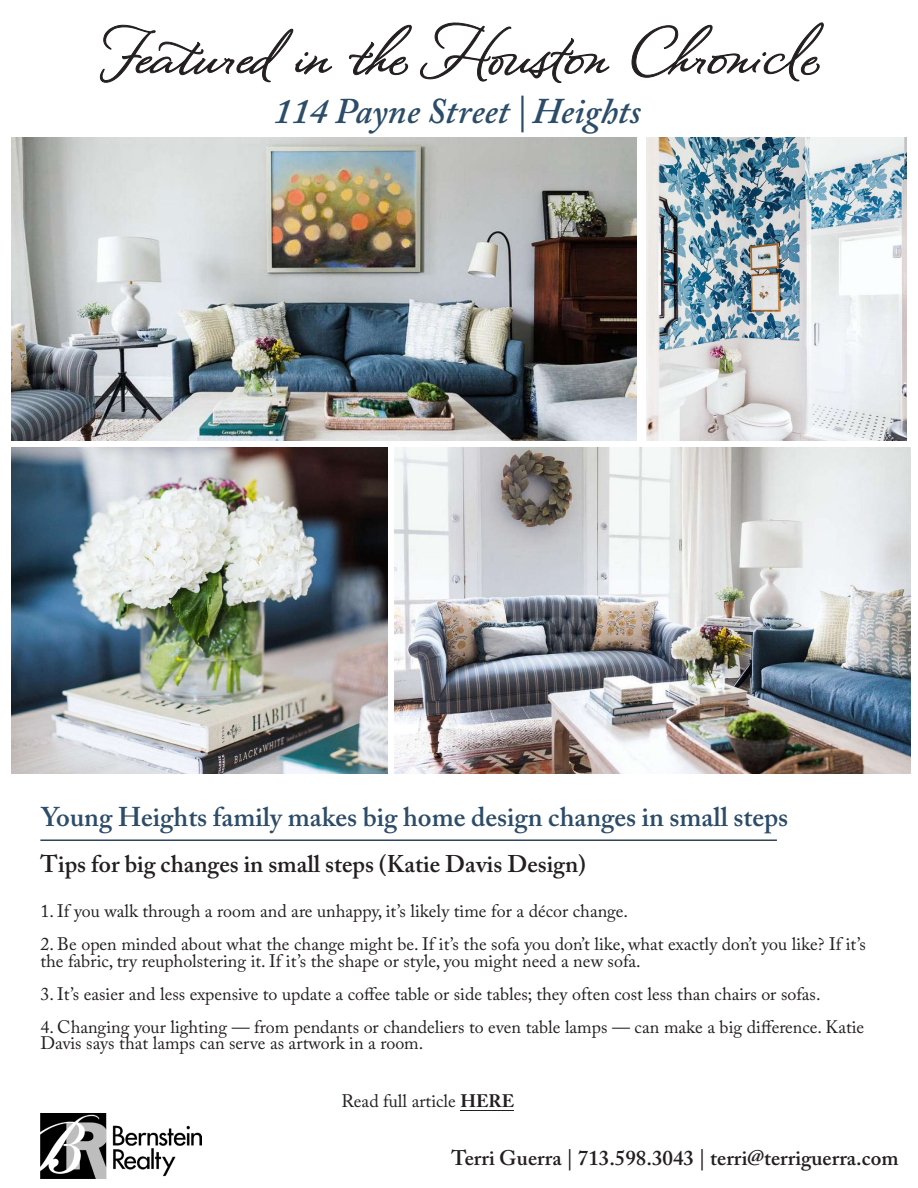
<style>
.page{position:relative;width:918px;height:1188px;background:#fff}
.page>*{position:absolute;margin:0;border:0;box-sizing:border-box;transform-origin:0 0}
.t1{font:72px "Montague Script";color:#231f20}
.t2{font:italic 600 36px "Adobe Caslon Pro";color:#2c4d69}
.t3{font:600 27px "Adobe Caslon Pro";color:#2c4c68}
.t4{font:600 24px "Adobe Caslon Pro";color:#231f20}
.t5{font:600 21px "Adobe Caslon Pro";color:#231f20}
.t6{font:18px/16.5px "Adobe Caslon Pro";color:#231f20}
.s1{font-weight:700}
</style>
<div class="page">
<svg style="left:100px;top:25px;width:232px;height:58px"></svg>
<svg style="left:349px;top:25px;width:63px;height:50px"></svg>
<svg style="left:420px;top:23px;width:189px;height:60px"></svg>
<svg style="left:632px;top:23px;width:192px;height:58px"></svg>
<img style="left:12px;top:138px;width:624px;height:303px">
<img style="left:394px;top:448px;width:516px;height:325px">
<img style="left:647px;top:138px;width:259px;height:303px">
<img style="left:12px;top:448px;width:376px;height:325px">
<hr style="left:40px;top:839px;width:737px;height:2px;background:#2e4356">
<img style="left:41px;top:1113px;width:161px;height:66px">
<hr style="left:460px;top:1110px;width:54px;height:1px;background:#231f20">
<p class="t1" style="left:102px;top:5px;width:716px">Featured in the Houston Chronicle</p>
<p class="t2" style="left:274px;top:90px;width:369px">114 Payne Street | Heights</p>
<p class="t3" style="left:40px;top:801px;width:749px">Young Heights family makes big home design changes in small steps</p>
<p class="t4" style="left:40px;top:850px;width:547px">Tips for big changes in small steps (Katie Davis Design)</p>
<p class="t6" style="left:40px;top:903px;width:589px">1. If you walk through a room and are unhappy, it’s likely time for a décor change.</p>
<p class="t6" style="left:40px;top:936px;width:827px">2. Be open minded about what the change might be. If it’s the sofa you don’t like, what exactly don’t you like? If it’s the fabric, try reupholstering it. If it’s the shape or style, you might need a new sofa.</p>
<p class="t6" style="left:40px;top:985px;width:782px">3. It’s easier and less expensive to update a coffee table or side tables; they often cost less than chairs or sofas.</p>
<p class="t6" style="left:40px;top:1018px;width:825px">4. Changing your lighting — from pendants or chandeliers to even table lamps — can make a big difference. Katie<br>Davis says that lamps can serve as artwork in a room.</p>
<p class="t6" style="left:341px;top:1093px;width:174px">Read full article <span class="s1">HERE</span></p>
<p class="t5" style="left:452px;top:1145px;width:449px">Terri Guerra | 713.598.3043 | terri@terriguerra.com</p>
</div>
